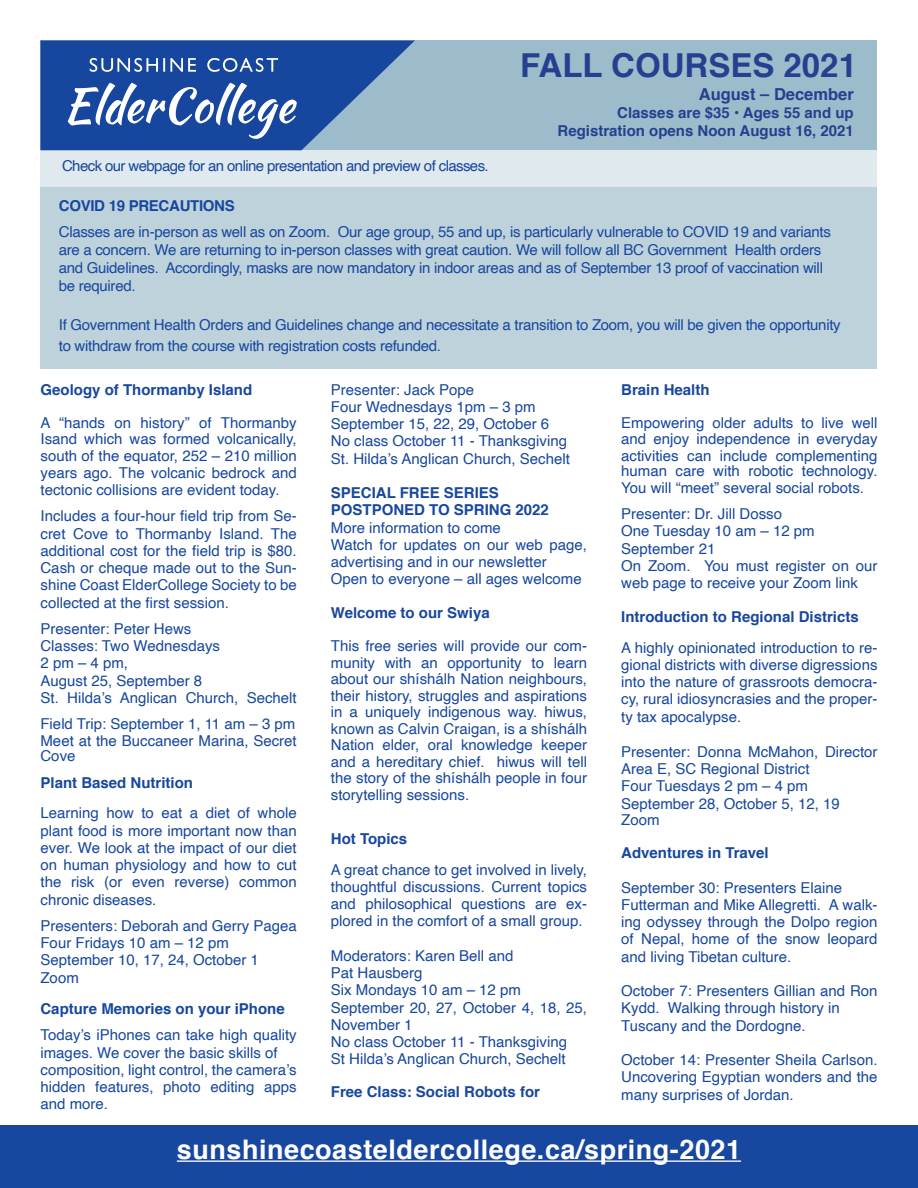
<style>
.page{position:relative;width:918px;height:1188px;background:#fff}
.page>*{position:absolute;margin:0;border:0;box-sizing:border-box;transform-origin:0 0}
.t1{font:700 33px "Helvetica";color:#25408f}
.t2{font:700 27px "Helvetica";letter-spacing:.02em;color:#fff}
.t3{font:700 16.5px "Helvetica";color:#25408f}
.t4{font:15px/17.2px "Helvetica";color:#17479e}
.t5{font:15px/18px "Helvetica";letter-spacing:-.02em;color:#17479e}
.t6{font:700 15px/17.2px "Helvetica";color:#17479e}
.t7{font:700 15px/18px "Helvetica";color:#25408f;text-align:right}
.t8{font:15px "Helvetica";letter-spacing:-.04em;color:#17479e}
.t9{font:700 15px "Helvetica";letter-spacing:-.02em;color:#17479e}
</style>
<div class="page">
<div style="left:40px;top:40px;width:838px;height:110px;background:#9cbccb"></div>
<div style="left:40px;top:150px;width:837px;height:68px;background:#e0e9ee"></div>
<div style="left:40px;top:187px;width:837px;height:182px;background:#bed2dc"></div>
<svg style="left:40px;top:40px;width:375px;height:110px;background:#4169ad"></svg>
<div style="left:0;top:1125px;width:918px;height:63px;background:#17479e"></div>
<hr style="left:177px;top:1160px;width:564px;height:2px;background:#fff">
<h1 class="t1" style="left:520px;top:39px;width:338px">FALL COURSES 2021</h1>
<p class="t3" style="left:699px;top:81px;width:156px">August – December</p>
<p class="t7" style="left:558px;top:104px;width:298px">Classes are $35 • Ages 55 and up<br>Registration opens Noon August 16, 2021</p>
<p class="t8" style="left:62px;top:154px;width:428px">Check our webpage for an online presentation and preview of classes.</p>
<p class="t9" style="left:59px;top:194px;width:177px">COVID 19 PRECAUTIONS</p>
<p class="t5" style="left:59px;top:223px;width:774px">Classes are in-person as well as on Zoom. Our age group, 55 and up, is particularly vulnerable to COVID 19 and variants are a concern. We are returning to in-person classes with great caution. We will follow all BC Government Health orders and Guidelines. Accordingly, masks are now mandatory in indoor areas and as of September 13 proof of vaccination will be required.</p>
<p class="t5" style="left:59px;top:314px;width:783px;line-height:21px">If Government Health Orders and Guidelines change and necessitate a transition to Zoom, you will be given the opportunity to withdraw from the course with registration costs refunded.</p>
<p class="t6" style="left:40px;top:381px;width:213px">Geology of Thormanby Island</p>
<p class="t4" style="left:40px;top:414px;width:258px;line-height:16.8px;text-align:justify">A “hands on history” of Thormanby Isand which was formed volcanically, south of the equator, 252 – 210 million years ago. The volcanic bedrock and tectonic collisions are evident today.</p>
<p class="t4" style="left:40px;top:508px;width:258px;text-align:justify">Includes a four-hour field trip from Se&shy;cret Cove to Thormanby Island. The additional cost for the field trip is $80.<br>Cash or cheque made out to the Sun&shy;shine Coast ElderCollege Society to be collected at the first session.</p>
<p class="t4" style="left:40px;top:620px;width:258px">Presenter: Peter Hews<br>Classes: Two Wednesdays<br>2 pm – 4 pm,<br>August 25, September 8<br>St. Hilda’s Anglican Church, Sechelt</p>
<p class="t4" style="left:40px;top:716px;width:258px">Field Trip: September 1, 11 am – 3 pm<br>Meet at the Buccaneer Marina, Secret</p>
<p class="t4" style="left:40px;top:747px;width:37px">Cove</p>
<p class="t6" style="left:40px;top:775px;width:154px">Plant Based Nutrition</p>
<p class="t4" style="left:40px;top:805px;width:258px;text-align:justify">Learning how to eat a diet of whole plant food is more important now than ever. We look at the impact of our diet on human physiology and how to cut the risk (or even reverse) common chronic diseases.</p>
<p class="t4" style="left:40px;top:917px;width:258px">Presenters: Deborah and Gerry Pagea<br>Four Fridays 10 am – 12 pm<br>September 10, 17, 24, October 1<br>Zoom</p>
<p class="t6" style="left:40px;top:1000px;width:246px">Capture Memories on your iPhone</p>
<p class="t4" style="left:40px;top:1027px;width:258px">Today’s iPhones can take high quality images. We cover the basic skills of composition, light control, the camera’s hidden features, photo editing apps and more.</p>
<p class="t4" style="left:331px;top:381px;width:241px">Presenter: Jack Pope<br>Four Wednesdays 1pm – 3 pm<br>September 15, 22, 29, October 6<br>No class October 11 - Thanksgiving<br>St. Hilda’s Anglican Church, Sechelt</p>
<p class="t6" style="left:331px;top:484px;width:220px">SPECIAL FREE SERIES<br>POSTPONED TO SPRING 2022</p>
<p class="t4" style="left:331px;top:519px;width:258px">More information to come<br>Watch for updates on our web page, advertising and in our newsletter<br>Open to everyone – all ages welcome</p>
<p class="t6" style="left:331px;top:604px;width:160px">Welcome to our Swiya</p>
<p class="t4" style="left:331px;top:638px;width:258px;line-height:16.5px;text-align:justify">This free series will provide our com&shy;munity with an opportunity to learn about our shíshálh Nation neighbours, their history, struggles and aspirations in a uniquely indigenous way. hiwus, known as Calvin Craigan, is a shíshálh Nation elder, oral knowledge keeper and a hereditary chief. hiwus will tell the story of the shíshálh people in four storytelling sessions.</p>
<p class="t6" style="left:331px;top:830px;width:78px">Hot Topics</p>
<p class="t4" style="left:331px;top:861px;width:258px;text-align:justify">A great chance to get involved in lively, thoughtful discussions. Current topics and philosophical questions are ex&shy;plored in the comfort of a small group.</p>
<p class="t4" style="left:331px;top:947px;width:258px">Moderators: Karen Bell and<br>Pat Hausberg<br>Six Mondays 10 am – 12 pm<br>September 20, 27, October 4, 18, 25,<br>November 1<br>No class October 11 - Thanksgiving<br>St Hilda’s Anglican Church, Sechelt</p>
<p class="t6" style="left:331px;top:1084px;width:211px">Free Class: Social Robots for</p>
<p class="t6" style="left:621px;top:381px;width:90px">Brain Health</p>
<p class="t4" style="left:621px;top:415px;width:258px;line-height:16.5px;text-align:justify">Empowering older adults to live well and enjoy independence in everyday activities can include complementing</p>
<p class="t4" style="left:621px;top:462px;width:258px">human care with robotic technology.<br>You will “meet” several social robots.</p>
<p class="t4" style="left:621px;top:506px;width:258px">Presenter: Dr. Jill Dosso<br>One Tuesday 10 am – 12 pm<br>September 21<br>On Zoom. You must register on our web page to receive your Zoom link</p>
<p class="t6" style="left:621px;top:608px;width:239px">Introduction to Regional Districts</p>
<p class="t4" style="left:621px;top:639px;width:258px;text-align:justify">A highly opinionated introduction to re&shy;gional districts with diverse digressions into the nature of grassroots democra&shy;cy, rural idiosyncrasies and the proper&shy;ty tax apocalypse.</p>
<p class="t4" style="left:621px;top:744px;width:258px">Presenter: Donna McMahon, Director<br>Area E, SC Regional District<br>Four Tuesdays 2 pm – 4 pm<br>September 28, October 5, 12, 19<br>Zoom</p>
<p class="t6" style="left:621px;top:844px;width:149px">Adventures in Travel</p>
<p class="t4" style="left:621px;top:879px;width:258px">September 30: Presenters Elaine Futterman and Mike Allegretti. A walk&shy;ing odyssey through the Dolpo region of Nepal, home of the snow leopard and living Tibetan culture.</p>
<p class="t4" style="left:621px;top:983px;width:258px">October 7: Presenters Gillian and Ron<br>Kydd. Walking through history in<br>Tuscany and the Dordogne.</p>
<p class="t4" style="left:621px;top:1052px;width:258px;text-align:justify">October 14: Presenter Sheila Carlson.<br>Uncovering Egyptian wonders and the many surprises of Jordan.</p>
<h2 class="t2" style="left:177px;top:1128px;width:566px">sunshinecoasteldercollege.ca/spring-2021</h2>
</div>
